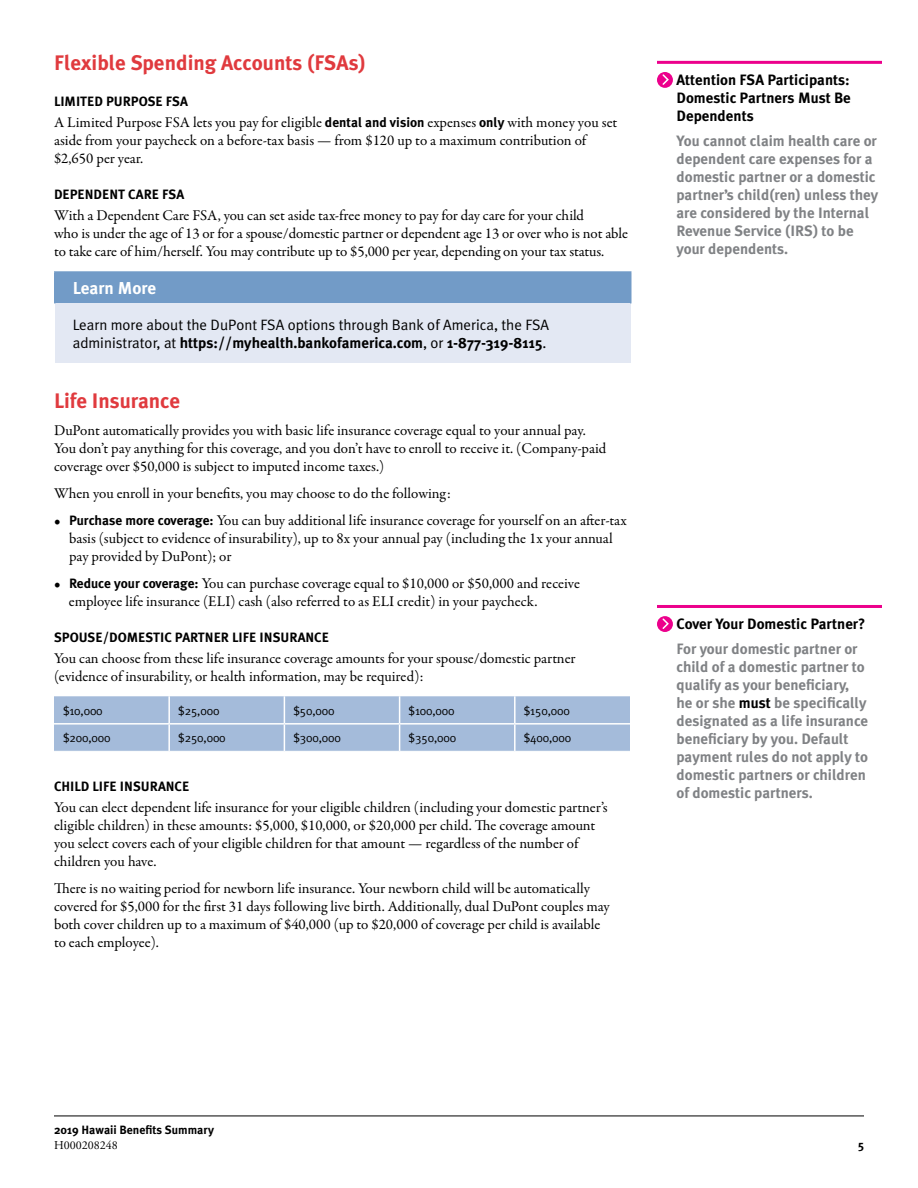
<style>
.page{position:relative;width:918px;height:1188px;background:#fff}
.page>*{position:absolute;margin:0;border:0;box-sizing:border-box;transform-origin:0 0}
.t1{font:700 21px "Meta Plus";color:#e03a3e}
.t2{font:700 17.25px "Meta Plus";color:#fff}
.t3{font:15px/18px "Garamond Premr Pro";color:#000}
.t4{font:700 15px/18px "Meta Plus";color:#808285}
.t5{font:700 15px/18px "Meta Plus";color:#000;text-align:justify}
.t6{font:15px "Meta Plus Normal";color:#000}
.t7{font:700 13.5px "Meta Plus";color:#000}
.t8{font:12px "Meta Plus Normal";letter-spacing:-.01em;color:#000}
.t9{font:700 12px "Meta Plus";color:#000}
.t10{font:12px "Adobe Garamond Pro";color:#000}
.s1{font-family:"Meta Plus";font-weight:700;font-size:13.5px}
.s2{font-family:"Meta Plus Normal";font-weight:400}
.s3{color:#000}
</style>
<div class="page">
<hr style="left:54px;top:1116px;width:810px;height:1px;background:#000">
<div style="left:55px;top:272px;width:576px;height:31px;background:#729bc7"></div>
<div style="left:55px;top:303px;width:576px;height:60px;background:#e3e8f3"></div>
<hr style="left:54px;top:273px;width:2px;height:30px;background:#729bc7">
<hr style="left:54px;top:271px;width:578px;height:2px;background:#729bc7">
<hr style="left:630px;top:273px;width:2px;height:30px;background:#729bc7">
<svg style="left:54px;top:696px;width:576px;height:55px;background:#a7bddb"></svg>
<hr style="left:515px;top:723px;width:115px;height:2px;background:#fff">
<hr style="left:514px;top:725px;width:2px;height:26px;background:#fff">
<hr style="left:657px;top:605px;width:225px;height:3px;background:#ec008c">
<div style="left:657px;top:616px;width:16px;height:16px;background:#ec008c;border-radius:50%"></div>
<svg style="left:662px;top:618px;width:7px;height:11px"></svg>
<hr style="left:657px;top:61px;width:225px;height:3px;background:#ec008c">
<div style="left:657px;top:72px;width:16px;height:16px;background:#ec008c;border-radius:50%"></div>
<svg style="left:662px;top:74px;width:7px;height:11px"></svg>
<h1 class="t1" style="left:54px;top:51px;width:313px">Flexible Spending Accounts (FSAs)</h1>
<p class="t7" style="left:54px;top:94px;width:135px">LIMITED PURPOSE FSA</p>
<p class="t3" style="left:54px;top:114px;width:565px">A Limited Purpose FSA lets you pay for eligible <span class="s1">dental and vision</span> expenses <span class="s1">only</span> with money you set aside from your paycheck on a before-tax basis — from $120 up to a maximum contribution of $2,650 per year.</p>
<p class="t7" style="left:54px;top:187px;width:132px">DEPENDENT CARE FSA</p>
<p class="t3" style="left:54px;top:207px;width:575px">With a Dependent Care FSA, you can set aside tax-free money to pay for day care for your child<br>who is under the age of 13 or for a spouse/domestic partner or dependent age 13 or over who is not able to take care of him/herself. You may contribute up to $5,000 per year, depending on your tax status.</p>
<p class="t2" style="left:73px;top:278px;width:85px">Learn More</p>
<p class="t6" style="left:73px;top:316px;width:478px">Learn more about the DuPont FSA options through Bank of America, the FSA</p>
<p class="t5" style="left:73px;top:334px;width:475px"><span class="s2">administrator, at</span> https://myhealth.bankofamerica.com<span class="s2">, or</span> 1-877-319-8115<span class="s2">.</span></p>
<h1 class="t1" style="left:54px;top:389px;width:128px">Life Insurance</h1>
<p class="t3" style="left:54px;top:422px;width:554px">DuPont automatically provides you with basic life insurance coverage equal to your annual pay.<br>You don’t pay anything for this coverage, and you don’t have to enroll to receive it. (Company-paid coverage over $50,000 is subject to imputed income taxes.)</p>
<p class="t3" style="left:54px;top:485px;width:398px">When you enroll in your benefits, you may choose to do the following:</p>
<p class="t3" style="left:69px;top:512px;width:559px;text-indent:-15px">• <span class="s1">Purchase more coverage:</span> You can buy additional life insurance coverage for yourself on an after-tax basis (subject to evidence of insurability), up to 8x your annual pay (including the 1x your annual pay provided by DuPont); or</p>
<p class="t3" style="left:69px;top:575px;width:513px;text-indent:-15px">• <span class="s1">Reduce your coverage:</span> You can purchase coverage equal to $10,000 or $50,000 and receive employee life insurance (ELI) cash (also referred to as ELI credit) in your paycheck.</p>
<p class="t7" style="left:54px;top:630px;width:276px">SPOUSE/DOMESTIC PARTNER LIFE INSURANCE</p>
<p class="t3" style="left:54px;top:650px;width:523px">You can choose from these life insurance coverage amounts for your spouse/domestic partner (evidence of insurability, or health information, may be required):</p>
<p class="t8" style="left:63px;top:704px;width:41px">$10,000</p>
<p class="t8" style="left:178px;top:704px;width:43px">$25,000</p>
<p class="t8" style="left:293px;top:704px;width:43px">$50,000</p>
<p class="t8" style="left:409px;top:704px;width:48px">$100,000</p>
<p class="t8" style="left:524px;top:704px;width:48px">$150,000</p>
<p class="t8" style="left:63px;top:731px;width:49px">$200,000</p>
<p class="t8" style="left:178px;top:731px;width:49px">$250,000</p>
<p class="t8" style="left:293px;top:731px;width:49px">$300,000</p>
<p class="t8" style="left:409px;top:731px;width:49px">$350,000</p>
<p class="t8" style="left:524px;top:731px;width:49px">$400,000</p>
<p class="t7" style="left:54px;top:778px;width:137px">CHILD LIFE INSURANCE</p>
<p class="t3" style="left:54px;top:798px;width:555px">You can elect dependent life insurance for your eligible children (including your domestic partner’s eligible children) in these amounts: $5,000, $10,000, or $20,000 per child. The coverage amount you select covers each of your eligible children for that amount — regardless of the number of children you have.</p>
<p class="t3" style="left:54px;top:879px;width:557px">There is no waiting period for newborn life insurance. Your newborn child will be automatically covered for $5,000 for the first 31 days following live birth. Additionally, dual DuPont couples may both cover children up to a maximum of $40,000 (up to $20,000 of coverage per child is available to each employee).</p>
<p class="t5" style="left:677px;top:71px;width:176px">Attention FSA Participants:<br>Domestic Partners Must Be Dependents</p>
<p class="t4" style="left:677px;top:132px;width:203px">You cannot claim health care or dependent care expenses for a domestic partner or a domestic partner’s child(ren) unless they are considered by the Internal<br>Revenue Service (IRS) to be your dependents.</p>
<p class="t5" style="left:677px;top:615px;width:191px">Cover Your Domestic Partner?</p>
<p class="t4" style="left:677px;top:640px;width:193px">For your domestic partner or child of a domestic partner to qualify as your beneficiary, he or she <span class="s3">must</span> be specifically designated as a life insurance beneficiary by you. Default payment rules do not apply to domestic partners or children of domestic partners.</p>
<p class="t9" style="left:54px;top:1123px;width:162px">2019 Hawaii Benefits Summary</p>
<p class="t10" style="left:54px;top:1138px;width:65px">H000208248</p>
<p class="t9" style="left:858px;top:1138px;width:7px">5</p>
</div>
